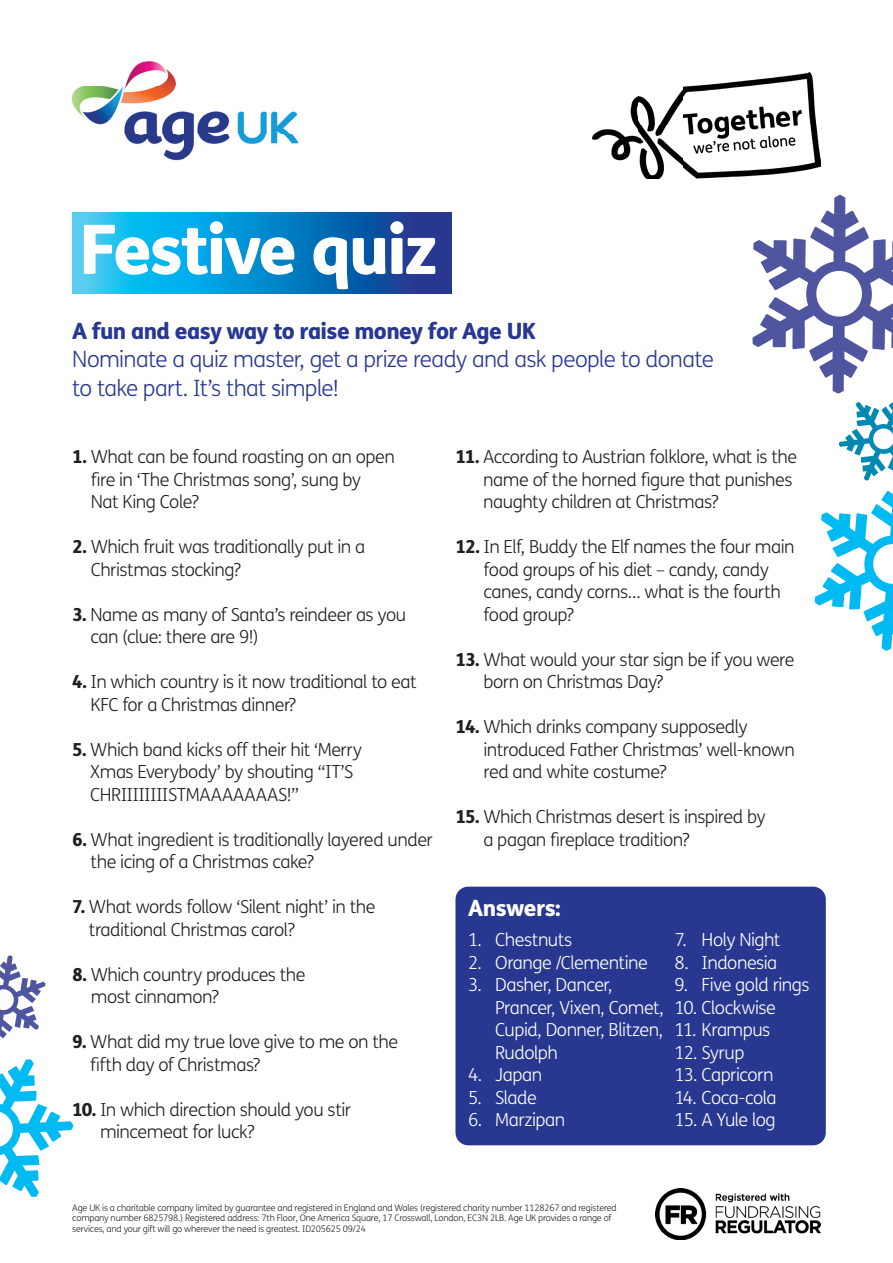
<style>
.page{position:relative;width:893px;height:1263px;background:#fff}
.page>*{position:absolute;margin:0;border:0;box-sizing:border-box;transform-origin:0 0}
.t1{font:800 68.4px "FS Me";letter-spacing:-.04em;color:#fff}
.t2{font:300 22.5px/28.5px "FS Me";letter-spacing:-.03em;color:#283890}
.t3{font:800 22.5px "FS Me";letter-spacing:-.025em;color:#283890}
.t4{font:800 22.5px "FS Me";letter-spacing:-.02em;color:#fff}
.t5{font:300 18px/22.5px "FS Me";letter-spacing:-.03em;color:#231f20}
.t6{font:300 18px/22.5px "FS Me";letter-spacing:-.03em;color:#fff}
.t7{font:300 9px/10.6px "FS Me";letter-spacing:-.02em;color:#231f20}
.s1{font-weight:800}
</style>
<div class="page">
<img style="left:71px;top:61px;width:228px;height:100px">
<img style="left:593px;top:72px;width:228px;height:106px">
<img style="left:656px;top:1189px;width:165px;height:50px">
<svg style="left:72px;top:213px;width:380px;height:80px;background:#1085c8"></svg>
<div style="left:455px;top:887px;width:371px;height:258px;background:#283890;border-radius:13px"></div>
<svg style="left:772px;top:195px;width:67px;height:77px"></svg>
<svg style="left:815px;top:491px;width:78px;height:160px"></svg>
<svg style="left:839px;top:402px;width:54px;height:78px"></svg>
<svg style="left:0;top:1059px;width:73px;height:138px"></svg>
<svg style="left:0;top:955px;width:45px;height:83px"></svg>
<h1 class="t1" style="left:79px;top:195px;width:360px">Festive quiz</h1>
<p class="t3" style="left:72px;top:313px;width:465px">A fun and easy way to raise money for Age UK</p>
<p class="t2" style="left:72px;top:345px;width:643px">Nominate a quiz master, get a prize ready and ask people to donate to take part. It’s that simple!</p>
<p class="t5" style="left:91px;top:445px;width:306px;text-indent:-19px"><span class="s1">1.</span> What can be found roasting on an open fire in ‘The Christmas song’, sung by<br>Nat King Cole?</p>
<p class="t5" style="left:91px;top:535px;width:276px;text-indent:-19px"><span class="s1">2.</span> Which fruit was traditionally put in a<br>Christmas stocking?</p>
<p class="t5" style="left:90px;top:603px;width:317px;text-indent:-18px"><span class="s1">3.</span> Name as many of Santa’s reindeer as you can (clue: there are 9!)</p>
<p class="t5" style="left:91px;top:670px;width:328px;text-indent:-18px"><span class="s1">4.</span> In which country is it now traditional to eat<br>KFC for a Christmas dinner?</p>
<p class="t5" style="left:90px;top:738px;width:273px;text-indent:-18px"><span class="s1">5.</span> Which band kicks off their hit ‘Merry<br>Xmas Everybody’ by shouting “IT’S<br>CHRIIIIIIIISTMAAAAAAAS!”</p>
<p class="t5" style="left:91px;top:828px;width:344px;text-indent:-18px"><span class="s1">6.</span> What ingredient is traditionally layered under the icing of a Christmas cake?</p>
<p class="t5" style="left:89px;top:895px;width:288px;text-indent:-17px"><span class="s1">7.</span> What words follow ‘Silent night’ in the traditional Christmas carol?</p>
<p class="t5" style="left:91px;top:963px;width:216px;text-indent:-18px"><span class="s1">8.</span> Which country produces the most cinnamon?</p>
<p class="t5" style="left:90px;top:1030px;width:309px;text-indent:-18px"><span class="s1">9.</span> What did my true love give to me on the fifth day of Christmas?</p>
<p class="t5" style="left:100px;top:1098px;width:253px;text-indent:-28px"><span class="s1">10.</span> In which direction should you stir mincemeat for luck?</p>
<p class="t5" style="left:483px;top:445px;width:316px;text-indent:-28px"><span class="s1">11.</span> According to Austrian folklore, what is the name of the horned figure that punishes naughty children at Christmas?</p>
<p class="t5" style="left:484px;top:535px;width:312px;text-indent:-28px"><span class="s1">12.</span> In Elf, Buddy the Elf names the four main food groups of his diet – candy, candy canes, candy corns… what is the fourth food group?</p>
<p class="t5" style="left:483px;top:648px;width:313px;text-indent:-28px"><span class="s1">13.</span> What would your star sign be if you were born on Christmas Day?</p>
<p class="t5" style="left:483px;top:715px;width:313px;text-indent:-28px"><span class="s1">14.</span> Which drinks company supposedly introduced Father Christmas’ well-known red and white costume?</p>
<p class="t5" style="left:483px;top:805px;width:284px;text-indent:-28px"><span class="s1">15.</span> Which Christmas desert is inspired by a pagan fireplace tradition?</p>
<p class="t4" style="left:468px;top:890px;width:94px">Answers:</p>
<p class="t6" style="left:468px;top:928px;width:106px">1. Chestnuts</p>
<p class="t6" style="left:468px;top:951px;width:181px">2. Orange /Clementine</p>
<p class="t6" style="left:495px;top:973px;width:170px;text-indent:-27px">3. Dasher, Dancer,<br>Prancer, Vixen, Comet,<br>Cupid, Donner, Blitzen,<br>Rudolph</p>
<p class="t6" style="left:468px;top:1063px;width:75px">4. Japan</p>
<p class="t6" style="left:468px;top:1086px;width:70px">5. Slade</p>
<p class="t6" style="left:468px;top:1108px;width:99px">6. Marzipan</p>
<p class="t6" style="left:675px;top:928px;width:107px">7. Holy Night</p>
<p class="t6" style="left:675px;top:951px;width:104px">8. Indonesia</p>
<p class="t6" style="left:675px;top:973px;width:136px">9. Five gold rings</p>
<p class="t6" style="left:675px;top:996px;width:103px">10. Clockwise</p>
<p class="t6" style="left:675px;top:1018px;width:97px">11. Krampus</p>
<p class="t6" style="left:675px;top:1041px;width:71px">12. Syrup</p>
<p class="t6" style="left:675px;top:1063px;width:100px">13. Capricorn</p>
<p class="t6" style="left:675px;top:1086px;width:103px">14. Coca-cola</p>
<p class="t6" style="left:675px;top:1108px;width:103px">15. A Yule log</p>
<p class="t7" style="left:72px;top:1202px;width:546px">Age UK is a charitable company limited by guarantee and registered in England and Wales (registered charity number 1128267 and registered company number 6825798.) Registered address: 7th Floor, One America Square, 17 Crosswall, London, EC3N 2LB. Age UK provides a range of services, and your gift will go wherever the need is greatest. ID205625 09/24</p>
</div>
